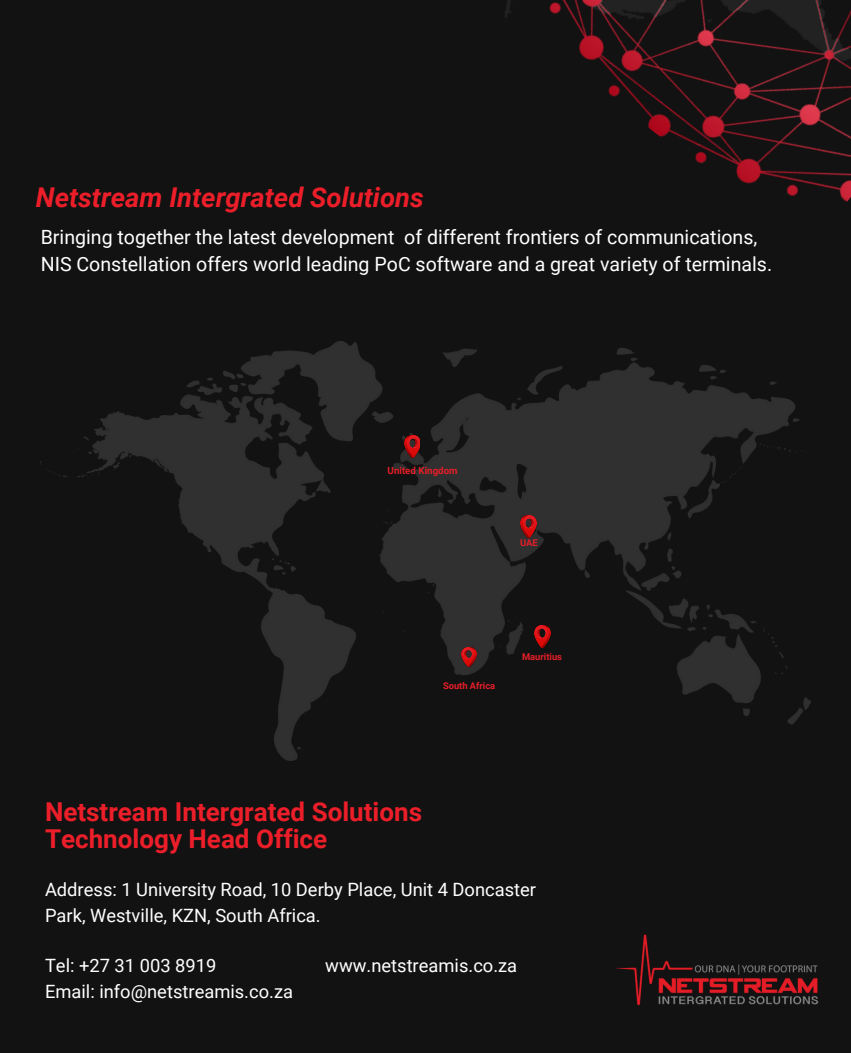
<style>
.page{position:relative;width:851px;height:1053px;background:#fff}
.page>*{position:absolute;margin:0;border:0;box-sizing:border-box;transform-origin:0 0}
.t1{font:italic 700 27.25px "Roboto";color:#ec1e29}
.t2{font:700 26px/26.2px "Roboto";color:#ec1e29}
.t3{font:19.62px "Roboto";color:#fff}
.t4{font:18.38px/25.4px "Roboto";color:#fff}
.t5{font:700 9.75px "Roboto";color:#e61e28}
.t6{font:700 9.38px "Roboto";color:#e61e28}
</style>
<div class="page">
<div style="left:0;top:0;width:850px;height:1053px;background:#121212"></div>
<img style="left:616px;top:934px;width:203px;height:72px">
<img style="left:51px;top:341px;width:759px;height:420px">
<img style="left:461px;top:647px;width:15px;height:20px">
<img style="left:520px;top:516px;width:16px;height:21px">
<img style="left:534px;top:625px;width:16px;height:22px">
<img style="left:404px;top:436px;width:15px;height:21px">
<img style="left:505px;top:0;width:345px;height:202px">
<p class="t1" style="left:36px;top:182px;width:389px">Netstream Intergrated Solutions</p>
<p class="t3" style="left:41px;top:225px;width:718px">Bringing together the latest development of different frontiers of communications,</p>
<p class="t3" style="left:41px;top:253px;width:732px">NIS Constellation offers world leading PoC software and a great variety of terminals.</p>
<p class="t5" style="left:387px;top:464px;width:72px">United Kingdom</p>
<p class="t6" style="left:520px;top:537px;width:19px">UAE</p>
<p class="t6" style="left:443px;top:680px;width:54px">South Africa</p>
<p class="t6" style="left:522px;top:651px;width:41px">Mauritius</p>
<p class="t2" style="left:45px;top:799px;width:378px">Netstream Intergrated Solutions<br>Technology Head Office</p>
<p class="t4" style="left:45px;top:877px;width:492px">Address: 1 University Road, 10 Derby Place, Unit 4 Doncaster<br>Park, Westville, KZN, South Africa.</p>
<p class="t4" style="left:45px;top:953px;width:173px">Tel: +27 31 003 8919</p>
<p class="t4" style="left:325px;top:953px;width:193px">www.netstreamis.co.za</p>
<p class="t4" style="left:45px;top:979px;width:249px">Email: info@netstreamis.co.za</p>
</div>
